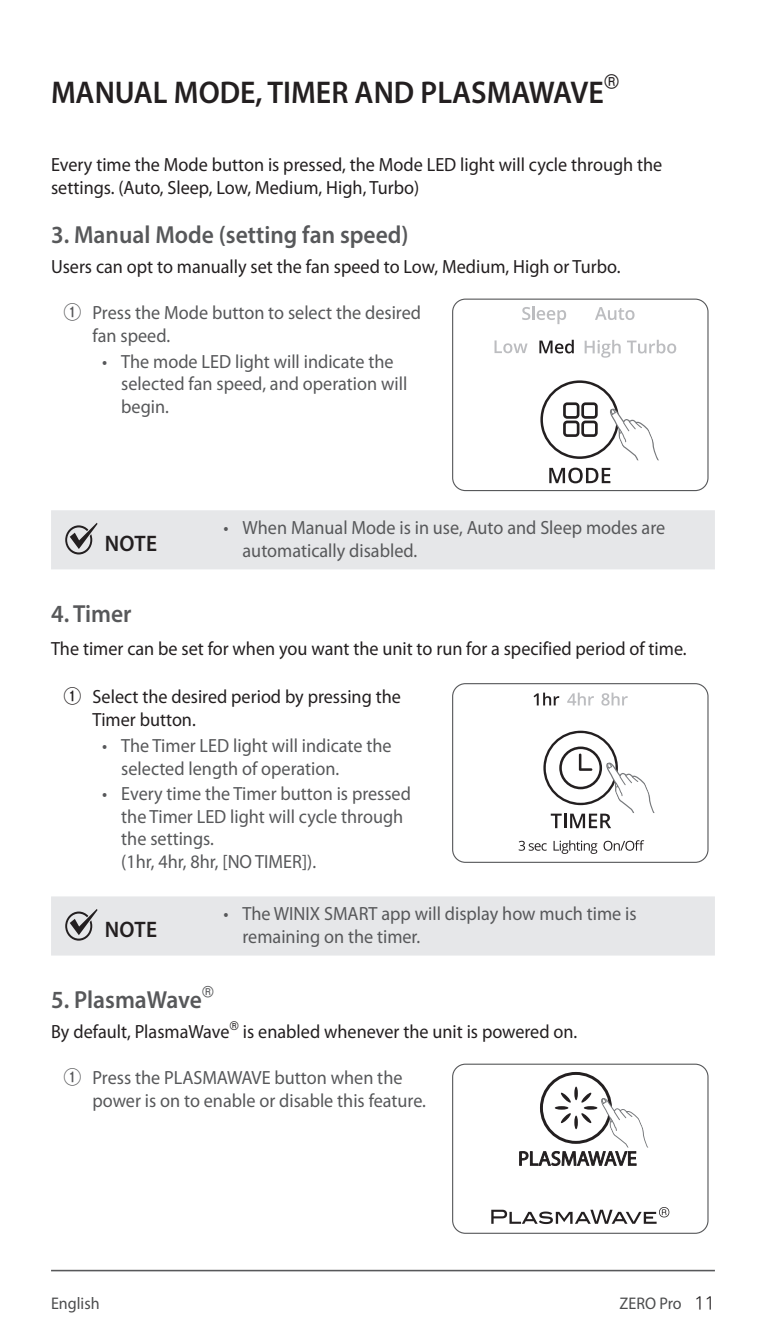
<style>
.page{position:relative;width:766px;height:1340px;background:#fff}
.page>*{position:absolute;margin:0;border:0;box-sizing:border-box;transform-origin:0 0}
.t1{font:600 31.5px "Myriad Pro";color:#231f20;scale:.95 1}
.t2{font:600 24.75px "Myriad Pro";color:#57585a;scale:.95 1}
.t3{font:600 22.5px "Myriad Pro";letter-spacing:.02em;color:#231f20;scale:.95 1}
.t4{font:19.12px/22.5px "Myriad Pro";color:#57585a;scale:.95 1}
.t5{font:19.12px/22.5px "Myriad Pro";color:#231f20;scale:.95 1}
.t6{font:700 18.45px "Ko Pub Dotum";color:#231f20;scale:.95 1}
.t7{font:16.88px "Myriad Pro";color:#4b4c4d;scale:.95 1}
.t8{font:700 14.4px "Ko Pub Dotum";color:#57585a;scale:.95 1}
.t9{font:700 11.25px "Ko Pub Dotum";color:#231f20;scale:.95 1}
.s1{font-family:"Ko Pub Dotum";font-weight:700;font-size:20.25px}
.s2{font-family:"Ko Pub Dotum";font-weight:300;font-size:18px;color:#231f20}
</style>
<div class="page">
<hr style="left:51px;top:1269px;width:663px;height:2px;background:#57585a">
<svg style="left:549px;top:467px;width:61px;height:16px"></svg>
<svg style="left:522px;top:306px;width:44px;height:18px"></svg>
<svg style="left:539px;top:340px;width:34px;height:13px"></svg>
<svg style="left:584px;top:340px;width:36px;height:18px"></svg>
<svg style="left:627px;top:340px;width:49px;height:13px"></svg>
<svg style="left:595px;top:307px;width:39px;height:13px"></svg>
<svg style="left:494px;top:340px;width:33px;height:13px"></svg>
<svg style="left:540px;top:380px;width:119px;height:80px"></svg>
<div style="left:452px;top:298px;width:256px;height:193px;border:1px solid #57585a;border-radius:13px"></div>
<div style="left:51px;top:510px;width:663px;height:59px;background:#e6e7e9"></div>
<svg style="left:533px;top:692px;width:26px;height:13px"></svg>
<svg style="left:567px;top:692px;width:26px;height:13px"></svg>
<svg style="left:601px;top:692px;width:26px;height:13px"></svg>
<svg style="left:518px;top:840px;width:28px;height:10px"></svg>
<svg style="left:553px;top:840px;width:44px;height:13px"></svg>
<svg style="left:603px;top:840px;width:41px;height:10px"></svg>
<svg style="left:543px;top:730px;width:112px;height:98px"></svg>
<div style="left:452px;top:683px;width:256px;height:179px;border:1px solid #57585a;border-radius:13px"></div>
<div style="left:51px;top:896px;width:663px;height:59px;background:#e6e7e9"></div>
<svg style="left:491px;top:1207px;width:178px;height:16px"></svg>
<hr style="left:574px;top:1086px;width:3px;height:14px;background:#231f20;border-radius:50%">
<svg style="left:519px;top:1092px;width:130px;height:74px"></svg>
<div style="left:452px;top:1063px;width:256px;height:170px;border:1px solid #57585a;border-radius:13px"></div>
<h1 class="t1" style="left:51px;top:72px;width:583px">MANUAL MODE, TIMER AND PLASMAWAVE</h1>
<p class="t6" style="left:603px;top:72px;width:18px">®</p>
<p class="t5" style="left:51px;top:153px;width:644px">Every time the Mode button is pressed, the Mode LED light will cycle through the settings. (Auto, Sleep, Low, Medium, High, Turbo)</p>
<p class="t2" style="left:51px;top:219px;width:378px">3. Manual Mode (setting fan speed)</p>
<p class="t5" style="left:51px;top:255px;width:600px">Users can opt to manually set the fan speed to Low, Medium, High or Turbo.</p>
<p class="t4" style="left:92px;top:300px;width:347px;line-height:23.2px;text-indent:-29px"><span class="s1">①</span> Press the Mode button to select the desired fan speed.</p>
<p class="t4" style="left:121px;top:349px;width:302px;text-indent:-19px">• The mode LED light will indicate the selected fan speed, and operation will begin.</p>
<p class="t3" style="left:105px;top:529px;width:57px">NOTE</p>
<p class="t4" style="left:242px;top:516px;width:446px;text-indent:-19px">• When Manual Mode is in use, Auto and Sleep modes are automatically disabled.</p>
<p class="t2" style="left:51px;top:598px;width:86px">4. Timer</p>
<p class="t5" style="left:51px;top:637px;width:670px">The timer can be set for when you want the unit to run for a specified period of time.</p>
<p class="t5" style="left:92px;top:685px;width:326px;line-height:23.2px;text-indent:-29px"><span class="s1">①</span> Select the desired period by pressing the<br>Timer button.</p>
<p class="t4" style="left:121px;top:734px;width:286px;text-indent:-19px">• The Timer LED light will indicate the selected length of operation.</p>
<p class="t4" style="left:121px;top:782px;width:306px;text-indent:-19px">• Every time the Timer button is pressed the Timer LED light will cycle through the settings.<br>(1hr, 4hr, 8hr, [NO TIMER]).</p>
<p class="t3" style="left:105px;top:915px;width:57px">NOTE</p>
<p class="t4" style="left:242px;top:902px;width:416px;text-indent:-19px">• The WINIX SMART app will display how much time is remaining on the timer.</p>
<p class="t2" style="left:51px;top:984px;width:160px">5. PlasmaWave</p>
<p class="t8" style="left:202px;top:984px;width:14px">®</p>
<p class="t5" style="left:51px;top:1020px;width:189px">By default, PlasmaWave</p>
<p class="t9" style="left:229px;top:1019px;width:12px">®</p>
<p class="t5" style="left:243px;top:1020px;width:353px">is enabled whenever the unit is powered on.</p>
<p class="t4" style="left:92px;top:1065px;width:352px;line-height:23.2px;text-indent:-29px"><span class="s1">①</span> Press the PLASMAWAVE button when the power is on to enable or disable this feature.</p>
<p class="t7" style="left:51px;top:1293px;width:53px">English</p>
<p class="t7" style="left:619px;top:1293px;width:102px">ZERO Pro <span class="s2">11</span></p>
</div>
